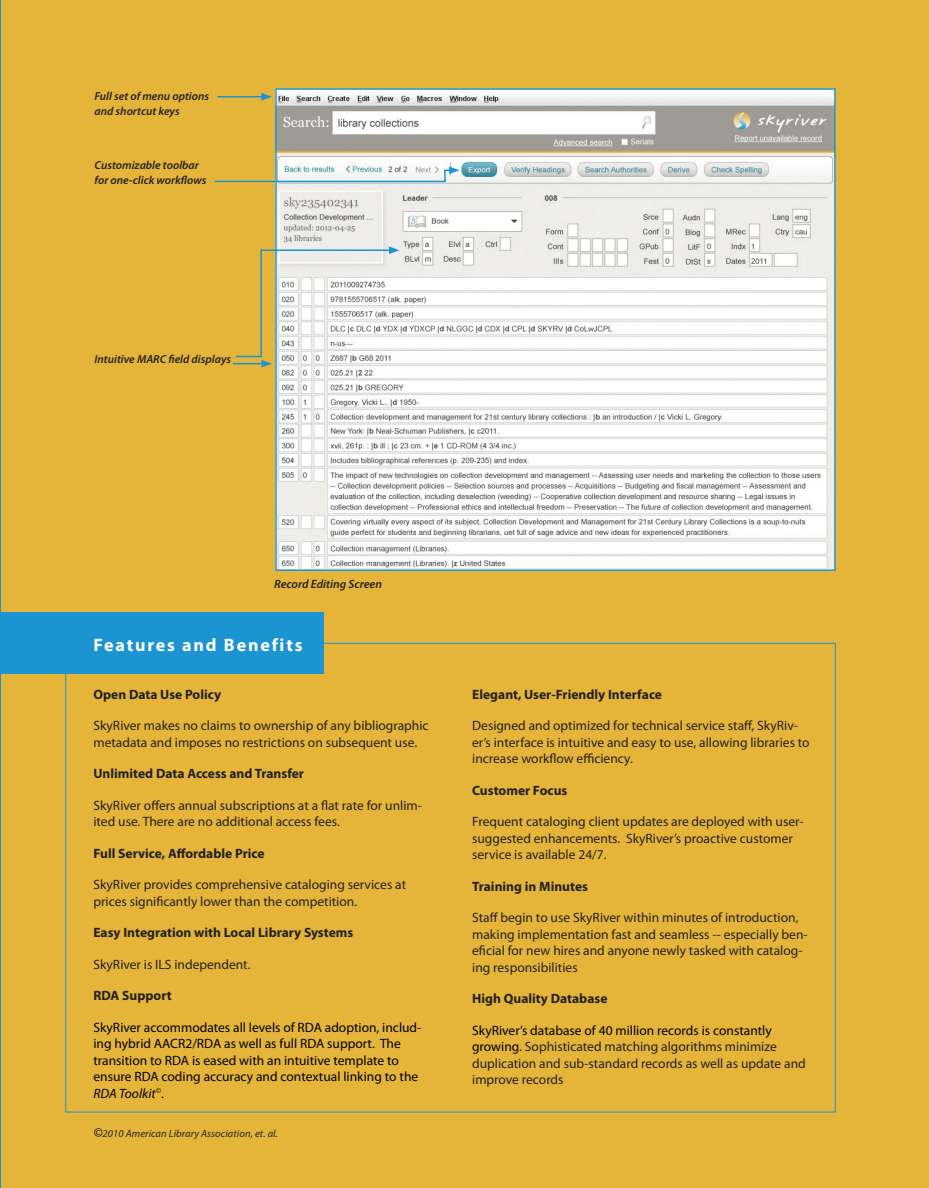
<style>
.page{position:relative;width:929px;height:1188px;background:#fff}
.page>*{position:absolute;margin:0;border:0;box-sizing:border-box;transform-origin:0 0}
.t1{font:700 18px "Myriad Pro";letter-spacing:.1em;color:#fff}
.t2{font:13.5px/16.5px "Myriad Pro";color:#231f20}
.t3{font:700 13.5px "Myriad Pro";color:#231f20}
.t4{font:13.5px/16.5px "Myriad Pro";color:#000}
.t5{font:italic 600 12px "Myriad Pro";color:#231f20}
.t6{font:italic 600 11.7px/15px "Myriad Pro";color:#231f20}
.t7{font:italic 10.5px "Myriad Pro";letter-spacing:.01em;color:#231f20}
.s1{font-style:italic}
.s2{font-size:13.5px;color:#000}
.s3{color:#000}
</style>
<div class="page">
<div style="left:1px;top:0;width:927px;height:1187px;background:#e5b53a"></div>
<hr style="left:0;top:0;width:1px;height:1187px;background:#1c94d2">
<div style="left:0;top:612px;width:324px;height:61px;background:#1c94d2"></div>
<img style="left:277px;top:90px;width:556px;height:479px">
<hr style="left:233px;top:363px;width:31px;height:1px;background:#1c94d2">
<svg style="left:214px;top:166px;width:245px;height:17px"></svg>
<svg style="left:234px;top:246px;width:165px;height:121px"></svg>
<hr style="left:217px;top:96px;width:47px;height:1px;background:#1c94d2">
<svg style="left:261px;top:93px;width:11px;height:8px"></svg>
<p class="t6" style="left:94px;top:88px;width:116px">Full set of menu options and shortcut keys</p>
<p class="t6" style="left:94px;top:158px;width:113px">Customizable toolbar for one-click workflows</p>
<p class="t6" style="left:94px;top:352px;width:138px">Intuitive MARC field displays</p>
<p class="t5" style="left:274px;top:577px;width:109px">Record Editing Screen</p>
<h1 class="t1" style="left:93px;top:633px;width:211px">Features and Benefits</h1>
<p class="t3" style="left:93px;top:685px;width:129px">Open Data Use Policy</p>
<p class="t2" style="left:93px;top:717px;width:337px">SkyRiver makes no claims to ownership of any bibliographic metadata and imposes no restrictions on subsequent use.</p>
<p class="t3" style="left:93px;top:764px;width:212px">Unlimited Data Access and Transfer</p>
<p class="t2" style="left:93px;top:796px;width:330px">SkyRiver offers annual subscriptions at a flat rate for unlim&shy;ited use. There are no additional access fees.</p>
<p class="t3" style="left:93px;top:844px;width:173px">Full Service, Affordable Price</p>
<p class="t2" style="left:93px;top:876px;width:314px">SkyRiver provides comprehensive cataloging services at prices significantly lower than the competition.</p>
<p class="t3" style="left:93px;top:923px;width:261px">Easy Integration with Local Library Systems</p>
<p class="t2" style="left:93px;top:955px;width:158px">SkyRiver is ILS independent.</p>
<p class="t3" style="left:93px;top:986px;width:80px">RDA Support</p>
<p class="t4" style="left:93px;top:1018px;width:329px">SkyRiver accommodates all levels of RDA adoption, includ&shy;ing hybrid AACR2/RDA as well as full RDA support. The transition to RDA is eased with an intuitive template to ensure RDA coding accuracy and contextual linking to the <span class="s1">RDA Toolkit</span><sup>©</sup>.</p>
<p class="t7" style="left:93px;top:1126px;width:186px"><span class="s2">©</span>2010 American Library Association, et. al.</p>
<p class="t3" style="left:472px;top:685px;width:191px">Elegant, User-Friendly Interface</p>
<p class="t2" style="left:472px;top:717px;width:339px">Designed and optimized for technical service staff, SkyRiv&shy;er’s interface is intuitive and easy to use, allowing libraries to increase workflow efficiency.</p>
<p class="t3" style="left:472px;top:781px;width:97px">Customer Focus</p>
<p class="t2" style="left:472px;top:813px;width:333px">Frequent cataloging client updates are deployed with user&shy;suggested enhancements. SkyRiver’s proactive customer service is available 24/7.</p>
<p class="t3" style="left:472px;top:877px;width:117px">Training in Minutes</p>
<p class="t2" style="left:472px;top:909px;width:337px">Staff begin to use SkyRiver within minutes of introduction, making implementation fast and seamless -- especially ben&shy;eficial for new hires and anyone newly tasked with catalog&shy;ing responsibilities</p>
<p class="t3" style="left:472px;top:989px;width:137px">High Quality Database</p>
<p class="t2" style="left:472px;top:1021px;width:335px"><span class="s3">SkyRiver’s database of 40 million records is constantly growing</span>. Sophisticated matching algorithms minimize duplication and sub-standard records as well as update and improve records</p>
</div>
